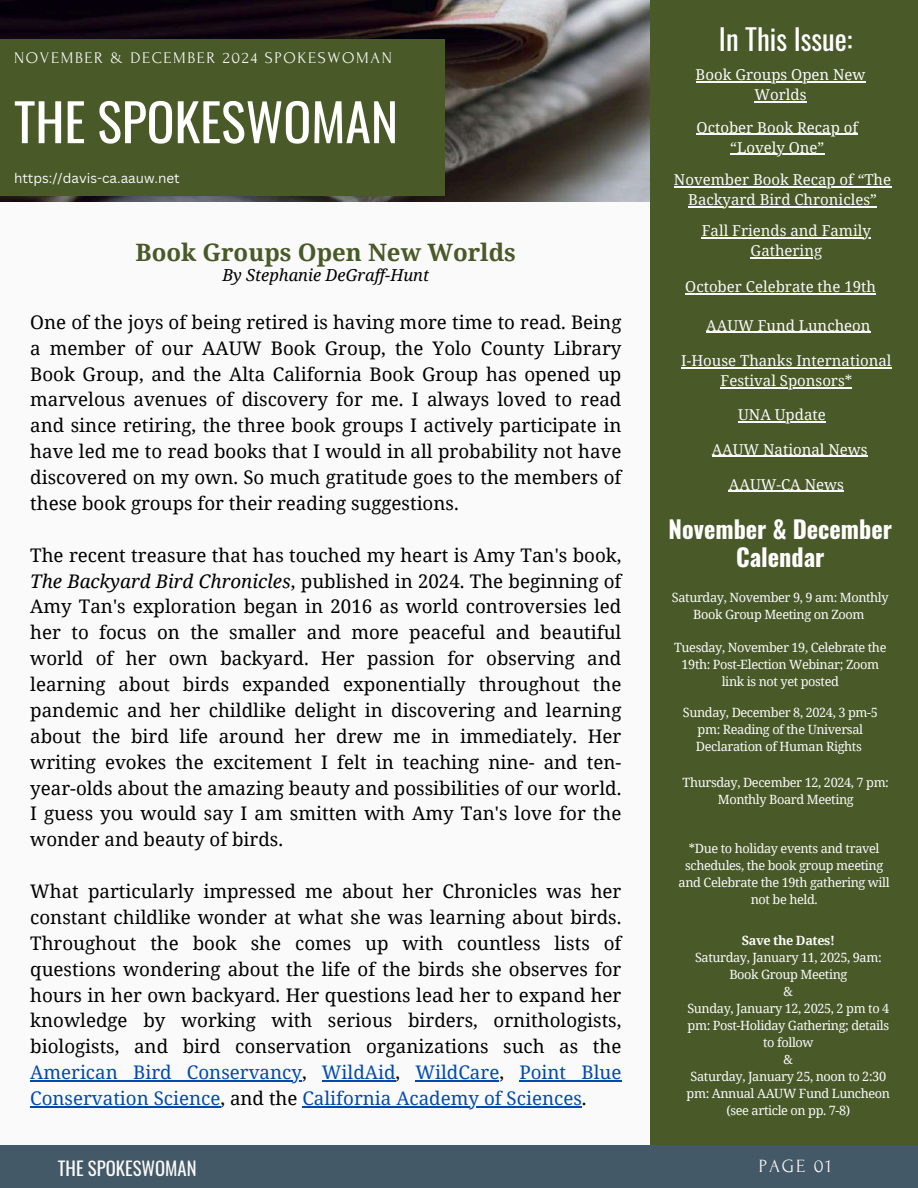
<style>
.page{position:relative;width:918px;height:1188px;background:#fafafa}
.page>*{position:absolute;margin:0;border:0;box-sizing:border-box;transform-origin:0 0}
.t1{font:51.75px "Oswald";color:#fff}
.t2{font:28.65px "Oswald";color:#fff}
.t3{font:700 24.15px/28.2px "Oswald";color:#fff;text-align:center}
.t4{font:700 24px "Noto Serif";color:#495928}
.t5{font:18.75px/25.8px "Noto Serif";color:#000;text-align:justify}
.t6{font:18.75px "Oswald";color:#fafafa}
.t7{font:18.6px "Forum";letter-spacing:.1em;color:#fafafa}
.t8{font:italic 16.5px "Noto Serif";color:#000}
.t9{font:16.35px "Forum";letter-spacing:.1em;color:#fafafa}
.t10{font:15px/20.2px "Noto Serif";color:#fafafa;text-align:center}
.t11{font:13.5px "Canva Sans";color:#fafafa}
.t12{font:12.75px/17px "Noto Serif";letter-spacing:-.03em;color:#fafafa;text-align:center}
.t13{font:700 12.75px "Noto Serif";letter-spacing:-.03em;color:#fafafa}
.s1{font-style:italic}
.s2{color:#004aad}
</style>
<div class="page">
<img style="left:0;top:0;width:651px;height:201px">
<div style="left:0;top:40px;width:445px;height:156px;background:#495928"></div>
<div style="left:651px;top:0;width:267px;height:1148px;background:#495928"></div>
<div style="left:0;top:1145px;width:918px;height:43px;background:#435967"></div>
<hr style="left:696px;top:81px;width:170px;height:1px;background:#fafafa">
<hr style="left:755px;top:101px;width:52px;height:2px;background:#fafafa">
<hr style="left:712px;top:456px;width:156px;height:1px;background:#fafafa">
<hr style="left:30px;top:1080px;width:272px;height:1px;background:#004aad">
<hr style="left:322px;top:1080px;width:74px;height:1px;background:#004aad">
<hr style="left:416px;top:1080px;width:83px;height:1px;background:#004aad">
<hr style="left:519px;top:1080px;width:102px;height:1px;background:#004aad">
<hr style="left:30px;top:1106px;width:190px;height:1px;background:#004aad">
<hr style="left:302px;top:1106px;width:280px;height:1px;background:#004aad">
<hr style="left:674px;top:186px;width:217px;height:1px;background:#fafafa">
<hr style="left:688px;top:206px;width:189px;height:1px;background:#fafafa">
<hr style="left:702px;top:237px;width:169px;height:1px;background:#fafafa">
<hr style="left:751px;top:257px;width:71px;height:1px;background:#fafafa">
<hr style="left:706px;top:332px;width:165px;height:1px;background:#fafafa">
<hr style="left:681px;top:367px;width:211px;height:1px;background:#fafafa">
<hr style="left:721px;top:387px;width:131px;height:1px;background:#fafafa">
<hr style="left:729px;top:491px;width:115px;height:1px;background:#fafafa">
<hr style="left:738px;top:422px;width:88px;height:1px;background:#fafafa">
<hr style="left:697px;top:134px;width:161px;height:1px;background:#fafafa">
<hr style="left:730px;top:154px;width:94px;height:1px;background:#fafafa">
<hr style="left:685px;top:293px;width:191px;height:1px;background:#fafafa">
<p class="t9" style="left:14px;top:49px;width:380px">NOVEMBER &amp; DECEMBER 2024 SPOKESWOMAN</p>
<h1 class="t1" style="left:14px;top:81px;width:386px">THE SPOKESWOMAN</h1>
<p class="t11" style="left:14px;top:168px;width:167px">https://davis-ca.aauw.net</p>
<p class="t4" style="left:136px;top:235px;width:382px">Book Groups Open New Worlds</p>
<p class="t8" style="left:222px;top:264px;width:208px">By Stephanie DeGraff-Hunt</p>
<p class="t5" style="left:30px;top:309px;width:593px">One of the joys of being retired is having more time to read. Being a member of our AAUW Book Group, the Yolo County Library Book Group, and the Alta California Book Group has opened up marvelous avenues of discovery for me. I always loved to read and since retiring, the three book groups I actively participate in have led me to read books that I would in all probability not have discovered on my own. So much gratitude goes to the members of these book groups for their reading suggestions.</p>
<p class="t5" style="left:30px;top:541px;width:593px">The recent treasure that has touched my heart is Amy Tan's book, <span class="s1">The Backyard Bird Chronicles</span>, published in 2024. The beginning of Amy Tan's exploration began in 2016 as world controversies led her to focus on the smaller and more peaceful and beautiful world of her own backyard. Her passion for observing and learning about birds expanded exponentially throughout the pandemic and her childlike delight in discovering and learning about the bird life around her drew me in immediately. Her writing evokes the excitement I felt in teaching nine- and ten&shy;year-olds about the amazing beauty and possibilities of our world.<br>I guess you would say I am smitten with Amy Tan's love for the wonder and beauty of birds.</p>
<p class="t5" style="left:30px;top:878px;width:593px">What particularly impressed me about her Chronicles was her constant childlike wonder at what she was learning about birds.<br>Throughout the book she comes up with countless lists of questions wondering about the life of the birds she observes for hours in her own backyard. Her questions lead her to expand her knowledge by working with serious birders, ornithologists, biologists, and bird conservation organizations such as the <span class="s2">American Bird Conservancy</span>, <span class="s2">WildAid</span>, <span class="s2">WildCare</span>, <span class="s2">Point Blue Conservation Science</span>, and the <span class="s2">California Academy of Sciences</span>.</p>
<h2 class="t2" style="left:719px;top:17px;width:135px">In This Issue:</h2>
<p class="t10" style="left:696px;top:64px;width:171px">Book Groups Open New<br>Worlds</p>
<p class="t10" style="left:697px;top:117px;width:163px">October Book Recap of “Lovely One”</p>
<p class="t10" style="left:674px;top:169px;width:219px">November Book Recap of “The<br>Backyard Bird Chronicles”</p>
<p class="t10" style="left:702px;top:220px;width:171px">Fall Friends and Family<br>Gathering</p>
<p class="t10" style="left:685px;top:276px;width:192px">October Celebrate the 19th</p>
<p class="t10" style="left:706px;top:315px;width:166px">AAUW Fund Luncheon</p>
<p class="t10" style="left:681px;top:350px;width:212px">I-House Thanks International<br>Festival Sponsors*</p>
<p class="t10" style="left:738px;top:404px;width:89px">UNA Update</p>
<p class="t10" style="left:712px;top:439px;width:157px">AAUW National News</p>
<p class="t10" style="left:729px;top:474px;width:117px">AAUW-CA News</p>
<p class="t3" style="left:669px;top:514px;width:225px">November &amp; December<br>Calendar</p>
<p class="t12" style="left:672px;top:588px;width:218px">Saturday, November 9, 9 am: Monthly<br>Book Group Meeting on Zoom</p>
<p class="t12" style="left:674px;top:639px;width:214px">Tuesday, November 19, Celebrate the<br>19th: Post-Election Webinar; Zoom link is not yet posted</p>
<p class="t12" style="left:683px;top:704px;width:196px">Sunday, December 8, 2024, 3 pm-5 pm: Reading of the Universal<br>Declaration of Human Rights</p>
<p class="t12" style="left:683px;top:774px;width:208px">Thursday, December 12, 2024, 7 pm:<br>Monthly Board Meeting</p>
<p class="t12" style="left:679px;top:839px;width:213px">*Due to holiday events and travel schedules, the book group meeting and Celebrate the 19th gathering will not be held.</p>
<p class="t13" style="left:742px;top:932px;width:95px">Save the Dates!</p>
<p class="t12" style="left:687px;top:949px;width:205px">Saturday, January 11, 2025, 9am:<br>Book Group Meeting<br>&amp;<br>Sunday, January 12, 2025, 2 pm to 4 pm: Post-Holiday Gathering; details to follow<br>&amp;<br>Saturday, January 25, noon to 2:30 pm: Annual AAUW Fund Luncheon (see article on pp. 7-8)</p>
<p class="t6" style="left:58px;top:1154px;width:140px">THE SPOKESWOMAN</p>
<p class="t7" style="left:759px;top:1156px;width:74px">PAGE 01</p>
</div>
